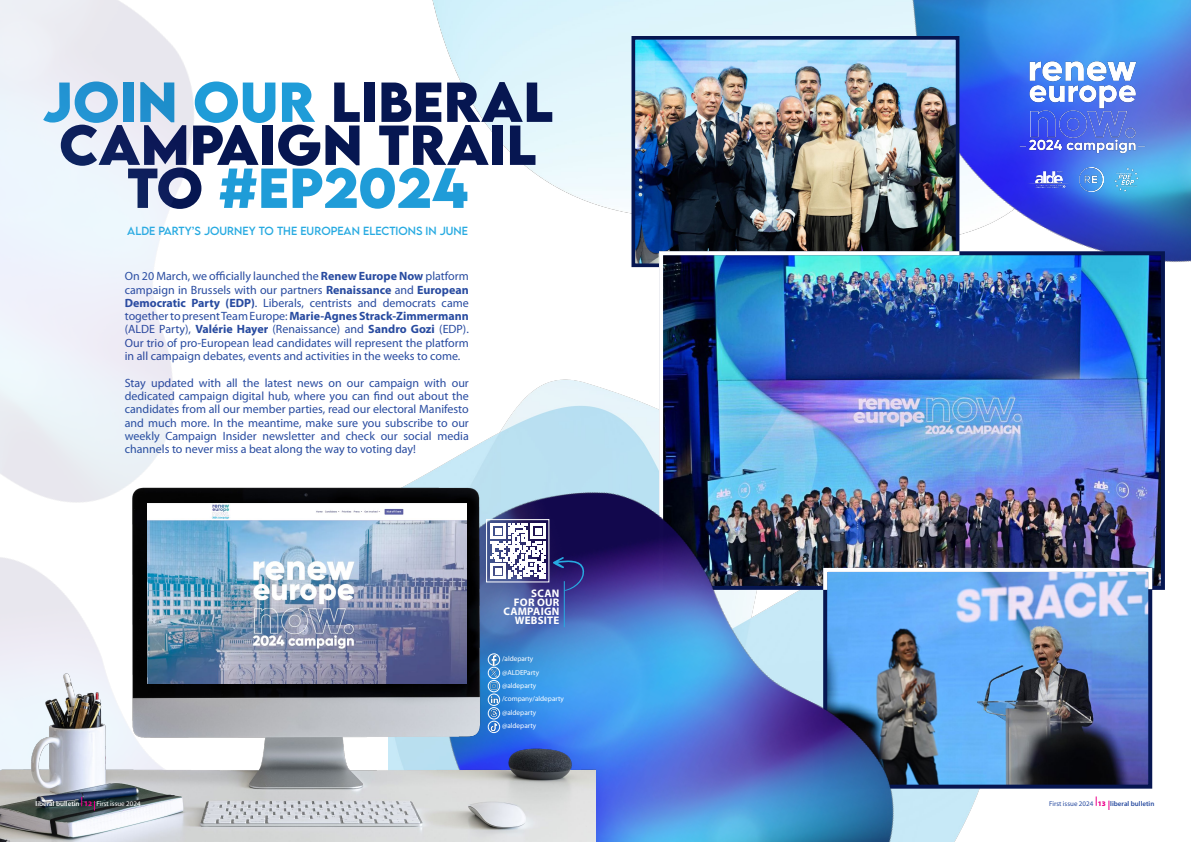
<style>
.page{position:relative;width:1191px;height:842px;background:#fff}
.page>*{position:absolute;margin:0;border:0;box-sizing:border-box;transform-origin:0 0}
.t1{font:700 50px/43px "LEMONMILK";color:#061651}
.t2{font:12px/13.3px "Myriad Pro";color:#284ba0;text-align:justify}
.t3{font:700 11px/9px "Myriad Pro";letter-spacing:.02em;color:#fff;text-align:right}
.t4{font:10.5px "LEMONMILK";color:#27aae1}
.t5{font:7.2px "Myriad Pro";color:#fff}
.t6{font:600 7px "Myriad Pro";color:#fff}
.t7{font:600 7px "Myriad Pro";color:#284ba0}
.s1{color:#1f9cd8}
.s2{font-weight:700}
.s3{font-weight:900;color:#ec008c}
.s4{font-weight:400}
</style>
<div class="page">
<img style="left:765px;top:0;width:426px;height:262px">
<img style="left:1017px;top:59px;width:129px;height:96px">
<img style="left:1079px;top:167px;width:25px;height:24px">
<img style="left:1113px;top:167px;width:26px;height:25px">
<img style="left:1024px;top:169px;width:48px;height:19px">
<img style="left:636px;top:41px;width:318px;height:221px">
<div style="left:631px;top:36px;width:328px;height:231px;border:4px solid #061651"></div>
<img style="left:963px;top:256px;width:197px;height:329px">
<img style="left:1016px;top:594px;width:131px;height:190px">
<div style="left:823px;top:568px;width:329px;height:221px;border:4px solid #061651"></div>
<svg style="left:1016px;top:566px;width:138px;height:28px;background:#9bb7df"></svg>
<img style="left:657px;top:249px;width:306px;height:135px">
<img style="left:507px;top:384px;width:509px;height:458px">
<img style="left:0;top:421px;width:595px;height:421px">
<img style="left:147px;top:504px;width:319px;height:180px">
<div style="left:488px;top:653px;width:12px;height:13px;border:1px solid #fff;border-radius:50%"></div>
<div style="left:488px;top:667px;width:12px;height:12px;border:1px solid #fff;border-radius:50%"></div>
<div style="left:488px;top:680px;width:12px;height:12px;border:1px solid #fff;border-radius:50%"></div>
<div style="left:488px;top:707px;width:12px;height:12px;border:1px solid #fff;border-radius:50%"></div>
<div style="left:488px;top:721px;width:12px;height:12px;border:1px solid #fff;border-radius:50%"></div>
<svg style="left:491px;top:656px;width:6px;height:20px"></svg>
<svg style="left:490px;top:710px;width:8px;height:21px"></svg>
<div style="left:488px;top:693px;width:12px;height:13px;border:1px solid #fff;border-radius:50%"></div>
<svg style="left:489px;top:683px;width:10px;height:20px"></svg>
<svg style="left:490px;top:523px;width:56px;height:56px"></svg>
<div style="left:494px;top:568px;width:7px;height:6px;background:#fff"></div>
<div style="left:486px;top:519px;width:63px;height:63px;border:1px solid #fff"></div>
<svg style="left:553px;top:557px;width:33px;height:34px"></svg>
<hr style="left:564px;top:581px;width:1px;height:46px;background:#27aae1">
<img style="left:0;top:0;width:357px;height:558px">
<h1 class="t1" style="left:59px;top:81px;width:421px;text-indent:-17px"><span class="s1">JOIN OUR</span> LIBERAL<br>CAM</h1>
<h1 class="t1" style="left:127px;top:124px;width:406px;text-indent:63px">PAIGN TRAIL<br>TO <span class="s1">#EP2024</span></h1>
<p class="t4" style="left:127px;top:224px;width:212px">ALDE PARTY’S JOURNEY TO THE EUROPEA</p>
<p class="t4" style="left:352px;top:224px;width:117px">N ELECTIONS IN JUNE</p>
<p class="t2" style="left:125px;top:269px;width:345px">On 20 March, we officially launched the <span class="s2">Renew Europe Now</span> platform campaign in Brussels with our partners <span class="s2">Renaissance</span> and <span class="s2">European Democratic Party (EDP)</span>. Liberals, centrists and democrats came together to present Team Europe: <span class="s2">Marie-Agnes Strack-Zimmermann </span>(ALDE Party), <span class="s2">Valérie Hayer</span> (Renaissance) and <span class="s2">Sandro Gozi</span> (EDP).<br>Our trio of pro-European lead candidates will represent the platform in all campaign debates, events and activities in the weeks to come.</p>
<p class="t2" style="left:125px;top:376px;width:345px">Stay updated with all the latest news on our campaign with our dedicated campaign digital hub, where you can find out about the candidates from all our member parties, read our electoral Manifesto and much more. In the meantime, make sure you subscribe to our weekly Campaign Insider newsletter and check our social media channels to never miss a beat along the way to voting day!</p>
<p class="t3" style="left:503px;top:588px;width:57px">SCAN<br>FOR OUR<br>CAMPAIGN<br>WEBSITE</p>
<p class="t5" style="left:502px;top:654px;width:33px">/aldeparty</p>
<p class="t5" style="left:502px;top:668px;width:38px">@ALDEParty</p>
<p class="t5" style="left:502px;top:681px;width:36px">@aldeparty</p>
<p class="t5" style="left:502px;top:694px;width:63px">/company/aldeparty</p>
<p class="t5" style="left:502px;top:708px;width:36px">@aldeparty</p>
<p class="t5" style="left:502px;top:721px;width:36px">@aldeparty</p>
<p class="t6" style="left:36px;top:799px;width:107px">liberal bulletin <span class="s3">12</span> <span class="s4">First issue 2024</span></p>
<p class="t7" style="left:1049px;top:799px;width:107px"><span class="s4">First issue 2024</span> <span class="s3">13</span> liberal bulletin</p>
</div>
